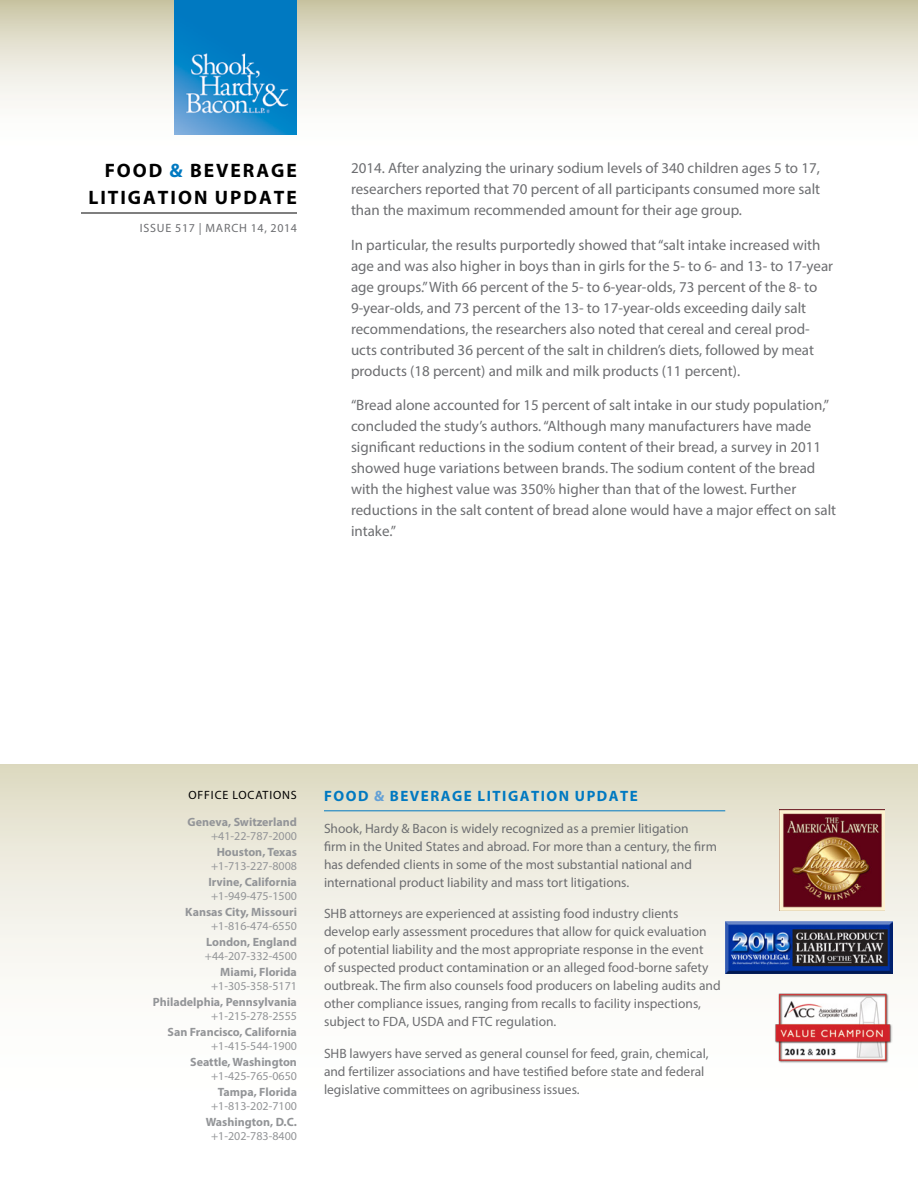
<style>
.page{position:relative;width:918px;height:1188px;background:#fff}
.page>*{position:absolute;margin:0;border:0;box-sizing:border-box;transform-origin:0 0}
.t1{font:700 19.5px/27px "Myriad Pro";letter-spacing:.1em;color:#000}
.t2{font:15px/21px "Myriad Pro";color:#6d6e71}
.t3{font:700 15px "Myriad Pro";letter-spacing:.1em;color:#0079c1}
.t4{font:13.5px/18px "Myriad Pro";color:#6d6e71}
.t5{font:700 12px "Myriad Pro";color:#939598}
.t6{font:12px "Myriad Pro";color:#939598}
.t7{font:12px "Myriad Pro";letter-spacing:.065em;color:#6d6e71}
.t8{font:12px "Myriad Pro";color:#000}
.s1{color:#0079c1}
.s2{color:#63a0d6}
</style>
<div class="page">
<svg style="left:0;top:0;width:918px;height:135px"></svg>
<hr style="left:81px;top:213px;width:216px;height:1px;background:#000">
<img style="left:175px;top:0;width:122px;height:135px">
<div style="left:1px;top:764px;width:917px;height:414px;background:linear-gradient(to bottom,#e5e2cf,#fff)"></div>
<hr style="left:324px;top:810px;width:401px;height:1px;background:#0079c1">
<img style="left:780px;top:810px;width:105px;height:100px">
<img style="left:725px;top:921px;width:167px;height:53px">
<img style="left:774px;top:992px;width:118px;height:71px">
<h1 class="t1" style="left:88px;top:156px;width:210px;text-indent:16px">Food <span class="s1">&amp;</span> Beverage<br>Litigation UPDATE</h1>
<p class="t7" style="left:140px;top:221px;width:159px">Issue 517 | MARCH 14, 2014</p>
<p class="t2" style="left:351px;top:157px;width:471px;text-align:justify">2014. After analyzing the urinary sodium levels of 340 children ages 5 to 17, researchers reported that 70 percent of all participants consumed more salt than the maximum recommended amount for their age group.</p>
<p class="t2" style="left:351px;top:234px;width:484px">In particular, the results purportedly showed that “salt intake increased with age and was also higher in boys than in girls for the 5- to 6- and 13- to 17-year age groups.” With 66 percent of the 5- to 6-year-olds, 73 percent of the 8- to 9-year-olds, and 73 percent of the 13- to 17-year-olds exceeding daily salt recommendations, the researchers also noted that cereal and cereal prod&shy;ucts contributed 36 percent of the salt in children’s diets, followed by meat products (18 percent) and milk and milk products (11 percent).</p>
<p class="t2" style="left:351px;top:394px;width:487px">“Bread alone accounted for 15 percent of salt intake in our study population,” concluded the study’s authors. “Although many manufacturers have made significant reductions in the sodium content of their bread, a survey in 2011 showed huge variations between brands. The sodium content of the bread with the highest value was 350% higher than that of the lowest. Further reductions in the salt content of bread alone would have a major effect on salt intake.”</p>
<p class="t8" style="left:188px;top:788px;width:8px">offic</p>
<p class="t8" style="left:222px;top:788px;width:18px">e location</p>
<p class="t8" style="left:291px;top:788px;width:7px">s</p>
<p class="t5" style="left:188px;top:814px;width:111px">Geneva, Switzerland</p>
<p class="t6" style="left:211px;top:828px;width:87px">+41-22-787-2000</p>
<p class="t5" style="left:217px;top:844px;width:82px">Houston, Texas</p>
<p class="t6" style="left:211px;top:858px;width:87px">+1-713-227-8008</p>
<p class="t5" style="left:208px;top:874px;width:90px">Irvine, California</p>
<p class="t6" style="left:211px;top:888px;width:87px">+1-949-475-1500</p>
<p class="t5" style="left:185px;top:904px;width:113px">Kansas City, Missouri</p>
<p class="t6" style="left:211px;top:918px;width:87px">+1-816-474-6550</p>
<p class="t5" style="left:206px;top:934px;width:92px">London, England</p>
<p class="t6" style="left:205px;top:948px;width:94px">+44-207-332-4500</p>
<p class="t5" style="left:220px;top:964px;width:78px">Miami, Florida</p>
<p class="t6" style="left:211px;top:978px;width:87px">+1-305-358-5171</p>
<p class="t5" style="left:153px;top:994px;width:146px">Philadelphia, Pennsylvania</p>
<p class="t6" style="left:211px;top:1008px;width:87px">+1-215-278-2555</p>
<p class="t5" style="left:167px;top:1024px;width:131px">San Francisco, California</p>
<p class="t6" style="left:211px;top:1038px;width:87px">+1-415-544-1900</p>
<p class="t5" style="left:190px;top:1054px;width:108px">Seattle, Washington</p>
<p class="t6" style="left:211px;top:1068px;width:87px">+1-425-765-0650</p>
<p class="t5" style="left:218px;top:1084px;width:81px">Tampa, Florida</p>
<p class="t6" style="left:211px;top:1098px;width:87px">+1-813-202-7100</p>
<p class="t5" style="left:206px;top:1114px;width:93px">Washington, D.C.</p>
<p class="t6" style="left:211px;top:1128px;width:87px">+1-202-783-8400</p>
<p class="t6" style="left:285px;top:1132px;width:27px">12 |</p>
<p class="t3" style="left:324px;top:787px;width:284px">Food <span class="s2">&amp;</span> Beverage Litigation UPDATE</p>
<p class="t4" style="left:324px;top:819px;width:394px">Shook, Hardy &amp; Bacon is widely recognized as a premier litigation<br>firm in the United States and abroad. For more than a century, the firm has defended clients in some of the most substantial national and international product liability and mass tort litigations.</p>
<p class="t4" style="left:324px;top:905px;width:398px">SHB attorneys are experienced at assisting food industry clients develop early assessment procedures that allow for quick evaluation of potential liability and the most appropriate response in the event<br>of suspected product contamination or an alleged food-borne safety outbreak. The firm also counsels food producers on labeling audits and other compliance issues, ranging from recalls to facility inspections, subject to FDA, USDA and FTC regulation.</p>
<p class="t4" style="left:324px;top:1044px;width:386px">SHB lawyers have served as general counsel for feed, grain, chemical, and fertilizer associations and have testified before state and federal legislative committees on agribusiness issues.</p>
</div>
